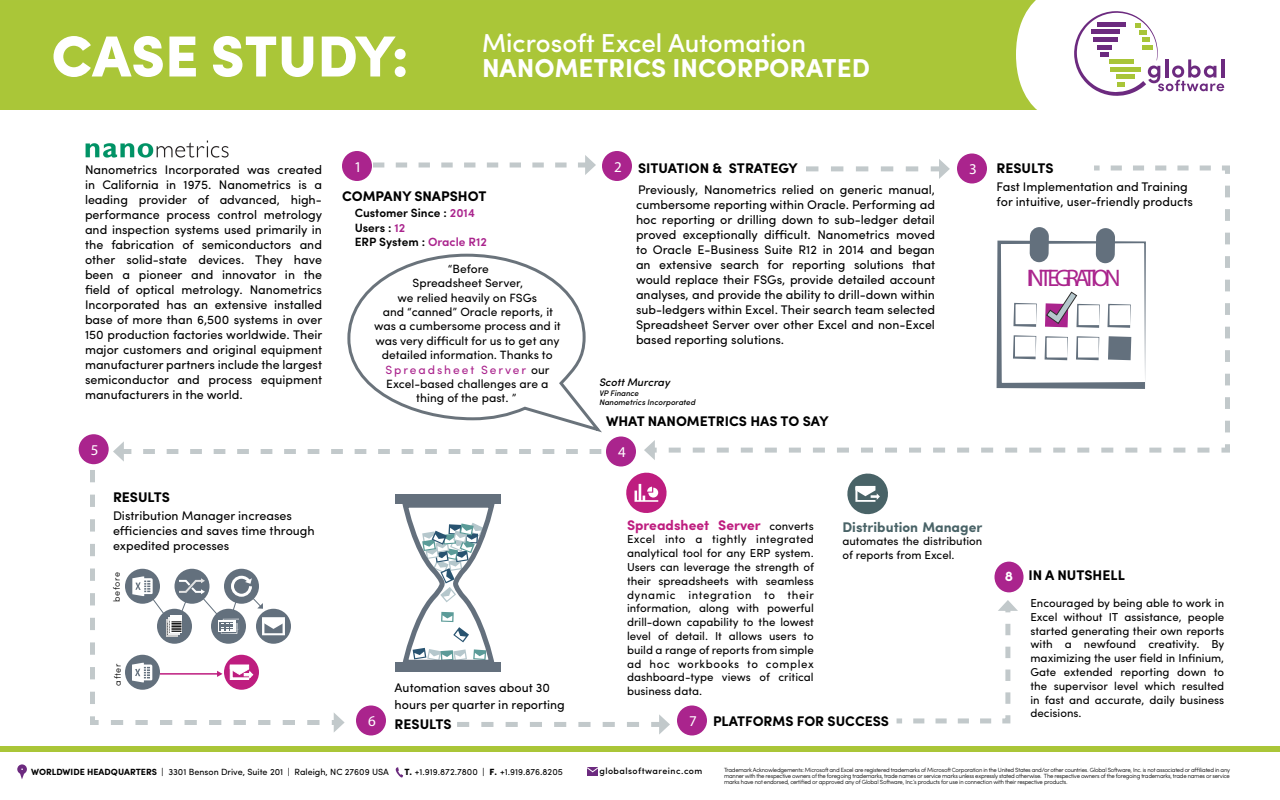
<style>
.page{position:relative;width:1280px;height:800px;background:#fff}
.page>*{position:absolute;margin:0;border:0;box-sizing:border-box;transform-origin:0 0}
.t1{font:900 58px "Sofia Pro";color:#fff}
.t2{font:500 26px "Sofia Pro";color:#fff}
.t3{font:700 26px "Sofia Pro";color:#fff}
.t4{font:24px "Myriad Pro";letter-spacing:-.18em;color:#aa248d}
.t5{font:15px "Myriad Pro";color:#fff}
.t6{font:700 14px "Sofia Pro";color:#000}
.t7{font:700 14px "Sofia Pro";color:#be1d7f}
.t8{font:700 14px "Sofia Pro";color:#496367}
.t9{font:700 14px "Sofia Pro";color:#fff}
.t10{font:12.5px/15px "Sofia Pro";color:#000}
.t11{font:12px/14.4px "Sofia Pro";color:#000;text-align:center}
.t12{font:600 12px "Sofia Pro";color:#000}
.t13{font:11.5px/13.8px "Sofia Pro";color:#000;text-align:justify}
.t14{font:italic 500 11px "Sofia Pro";color:#000}
.t15{font:9px "Sofia Pro";color:#000}
.t16{font:500 9px "Sofia Pro";letter-spacing:.05em;color:#000}
.t17{font:300 9px "Sofia Pro";letter-spacing:.065em;color:#000}
.t18{font:italic 500 8px "Sofia Pro";color:#000}
.t19{font:300 6px/6px "Sofia Pro";letter-spacing:-.04em;color:#000;text-align:justify}
.s1{color:#aa248d}
.s2{font-weight:400;font-size:11.5px;color:#000}
.s3{font-weight:700}
.s4{font-weight:900}
</style>
<div class="page">
<div style="left:0;top:0;width:1016px;height:110px;background:#aac638"></div>
<div style="left:0;top:746px;width:1280px;height:6px;background:#aac638"></div>
<div style="left:587px;top:767px;width:11px;height:9px;background:#6c2a7f"></div>
<svg style="left:587px;top:767px;width:11px;height:6px"></svg>
<svg style="left:395px;top:767px;width:8px;height:11px"></svg>
<svg style="left:1016px;top:0;width:209px;height:110px"></svg>
<svg style="left:17px;top:764px;width:10px;height:15px"></svg>
<svg style="left:655px;top:163px;width:575px;height:290px"></svg>
<svg style="left:644px;top:440px;width:11px;height:20px"></svg>
<div style="left:677px;top:706px;width:30px;height:30px;background:#aa248d;border-radius:50%"></div>
<div style="left:356px;top:706px;width:30px;height:30px;background:#aa248d;border-radius:50%"></div>
<img style="left:85px;top:140px;width:144px;height:18px">
<svg style="left:347px;top:253px;width:255px;height:180px"></svg>
<div style="left:342px;top:151px;width:30px;height:30px;background:#aa248d;border-radius:50%"></div>
<div style="left:606px;top:437px;width:30px;height:30px;background:#aa248d;border-radius:50%"></div>
<div style="left:602px;top:151px;width:30px;height:30px;background:#aa248d;border-radius:50%"></div>
<div style="left:957px;top:154px;width:30px;height:30px;background:#aa248d;border-radius:50%"></div>
<svg style="left:373px;top:155px;width:223px;height:20px"></svg>
<svg style="left:457px;top:714px;width:213px;height:21px"></svg>
<svg style="left:88px;top:453px;width:246px;height:275px"></svg>
<svg style="left:334px;top:713px;width:11px;height:19px"></svg>
<svg style="left:806px;top:159px;width:144px;height:20px"></svg>
<svg style="left:847px;top:473px;width:41px;height:42px"></svg>
<svg style="left:997px;top:227px;width:149px;height:162px"></svg>
<div style="left:396px;top:494px;width:105px;height:10px;background:#64707d"></div>
<div style="left:396px;top:662px;width:105px;height:10px;background:#64707d"></div>
<svg style="left:402px;top:505px;width:93px;height:157px"></svg>
<hr style="left:160px;top:673px;width:61px;height:2px;background:#be1d7f">
<svg style="left:217px;top:671px;width:5px;height:6px"></svg>
<div style="left:211px;top:609px;width:35px;height:35px;background:#63707d;border-radius:50%"></div>
<div style="left:224px;top:655px;width:35px;height:35px;background:#be1d7f;border-radius:50%"></div>
<svg style="left:230px;top:665px;width:23px;height:15px"></svg>
<svg style="left:256px;top:609px;width:35px;height:35px"></svg>
<div style="left:125px;top:569px;width:35px;height:35px;background:#63707d;border-radius:50%"></div>
<div style="left:125px;top:655px;width:35px;height:35px;background:#63707d;border-radius:50%"></div>
<svg style="left:132px;top:663px;width:20px;height:19px"></svg>
<div style="left:224px;top:569px;width:35px;height:35px;background:#63707d;border-radius:50%"></div>
<div style="left:157px;top:609px;width:35px;height:35px;background:#63707d;border-radius:50%"></div>
<div style="left:166px;top:619px;width:12px;height:18px;background:#ccc"></div>
<div style="left:174px;top:569px;width:36px;height:35px;background:#63707d;border-radius:50%"></div>
<svg style="left:132px;top:574px;width:153px;height:61px"></svg>
<svg style="left:626px;top:472px;width:41px;height:41px"></svg>
<svg style="left:896px;top:600px;width:122px;height:124px"></svg>
<div style="left:995px;top:562px;width:29px;height:30px;background:#aa248d;border-radius:50%"></div>
<svg style="left:113px;top:441px;width:488px;height:21px"></svg>
<div style="left:79px;top:434px;width:30px;height:30px;background:#aa248d;border-radius:50%"></div>
<h1 class="t1" style="left:51px;top:10px;width:359px">CASE STUDY:</h1>
<p class="t2" style="left:482px;top:23px;width:326px">Microsoft Excel Automation</p>
<p class="t3" style="left:482px;top:48px;width:390px">NANOMETRICS INCORPORATED</p>
<p class="t10" style="left:85px;top:162px;width:239px;text-align:justify">Nanometrics Incorporated was created in California in 1975. Nanometrics is a leading provider of advanced, high&shy;performance process control metrology and inspection systems used primarily in the fabrication of semiconductors and other solid-state devices. They have been a pioneer and innovator in the field of optical metrology. Nanometrics Incorporated has an extensive installed base of more than 6,500 systems in over 150 production factories worldwide. Their major customers and original equipment manufacturer partners include the largest semiconductor and process equipment manufacturers in the world.</p>
<p class="t5" style="left:91px;top:441px;width:9px">5</p>
<p class="t6" style="left:113px;top:486px;width:59px">RESULTS</p>
<p class="t10" style="left:113px;top:507px;width:203px">Distribution Manager increases efficiencies and saves time through expedited processes</p>
<p class="t17" style="left:110px;top:602px;width:32px;rotate:-90deg">before</p>
<p class="t17" style="left:111px;top:686px;width:24px;rotate:-90deg">after</p>
<p class="t5" style="left:354px;top:157px;width:9px">1</p>
<p class="t6" style="left:342px;top:185px;width:146px">COMPANY SNAPSHOT</p>
<p class="t12" style="left:355px;top:204px;width:122px">Customer Since : <span class="s1">2014</span></p>
<p class="t12" style="left:355px;top:218px;width:52px">Users : <span class="s1">12</span></p>
<p class="t12" style="left:355px;top:233px;width:134px">ERP System : <span class="s1">Oracle R12</span></p>
<p class="t11" style="left:374px;top:260px;width:188px">“Before<br>Spreadsheet Server,<br>we relied heavily on FSGs<br>and “canned” Oracle reports, it was a cumbersome process and it was very difficult for us to get any detailed information. Thanks to<br><span class="s1">Spreadsheet Server</span> our<br>Excel-based challenges are a thing of the past. ”</p>
<p class="t5" style="left:614px;top:157px;width:9px">2</p>
<p class="t5" style="left:969px;top:160px;width:9px">3</p>
<p class="t10" style="left:636px;top:182px;width:301px;text-align:justify">Previously, Nanometrics relied on generic manual, cumbersome reporting within Oracle. Performing ad hoc reporting or drilling down to sub-ledger detail proved exceptionally difficult. Nanometrics moved to Oracle E-Business Suite R12 in 2014 and began an extensive search for reporting solutions that would replace their FSGs, provide detailed account analyses, and provide the ability to drill-down within sub-ledgers within Excel. Their search team selected Spreadsheet Server over other Excel and non-Excel based reporting solutions.</p>
<p class="t6" style="left:638px;top:157px;width:161px">SITUATION &amp; STRATEGY</p>
<p class="t14" style="left:599px;top:374px;width:72px">Scott Murcray</p>
<p class="t18" style="left:599px;top:387px;width:41px">VP Finance</p>
<p class="t18" style="left:599px;top:397px;width:98px">Nanometrics Incorporated</p>
<p class="t6" style="left:606px;top:410px;width:224px">WHAT NANOMETRICS HAS TO SAY</p>
<p class="t5" style="left:618px;top:443px;width:9px">4</p>
<p class="t6" style="left:997px;top:157px;width:59px">RESULTS</p>
<p class="t10" style="left:997px;top:178px;width:198px">Fast Implementation and Training for intuitive, user-friendly products</p>
<p class="t4" style="left:1027px;top:263px;width:95px">INTEGRATION</p>
<p class="t7" style="left:627px;top:514px;width:188px">Spreadsheet Server <span class="s2">converts</span></p>
<p class="t13" style="left:627px;top:532px;width:189px">Excel into a tightly integrated analytical tool for any ERP system.<br>Users can leverage the strength of their spreadsheets with seamless dynamic integration to their information, along with powerful drill-down capability to the lowest level of detail. It allows users to build a range of reports from simple ad hoc workbooks to complex dashboard-type views of critical business data.</p>
<p class="t8" style="left:842px;top:516px;width:141px">Distribution Manager</p>
<p class="t13" style="left:842px;top:534px;width:141px">automates the distribution of reports from Excel.</p>
<p class="t10" style="left:395px;top:678px;width:172px;line-height:16.8px">Automation saves about 30 hours per quarter in reporting</p>
<p class="t6" style="left:395px;top:713px;width:59px">RESULTS</p>
<p class="t6" style="left:713px;top:710px;width:178px">PLATFORMS FOR SUCCESS</p>
<p class="t5" style="left:368px;top:712px;width:9px">6</p>
<p class="t5" style="left:689px;top:712px;width:9px">7</p>
<p class="t9" style="left:1005px;top:566px;width:10px">8</p>
<p class="t6" style="left:1028px;top:565px;width:98px">IN A NUTSHELL</p>
<p class="t13" style="left:1030px;top:595px;width:196px">Encouraged by being able to work in Excel without IT assistance, people started generating their own reports with a newfound creativity. By maximizing the user field in Infinium, Gate extended reporting down to the supervisor level which resulted in fast and accurate, daily business decisions.</p>
<p class="t15" style="left:31px;top:765px;width:359px"><span class="s3">WORLDWIDE HEADQUARTERS</span> | 3301 Benson Drive, Suite 201 | Raleigh, NC 27609 USA</p>
<p class="t15" style="left:404px;top:765px;width:160px"><span class="s4">T.</span> +1.919.872.7800 | <span class="s4">F.</span> +1.919.876.8205</p>
<p class="t16" style="left:599px;top:764px;width:105px">globalsoftwareinc.com</p>
<p class="t19" style="left:724px;top:766px;width:508px">Trademark Acknowledgements: Microsoft and Excel are registered trademarks of Microsoft Corporation in the United States and/or other countries. Global Software, Inc. is not associated or affiliated in any manner with the respective owners of the foregoing trademarks, trade names or service marks unless expressly stated otherwise. The respective owners of the foregoing trademarks, trade names or service marks have not endorsed, certified or approved any of Global Software, Inc.’s products for use in connection with their respective products.</p>
</div>
